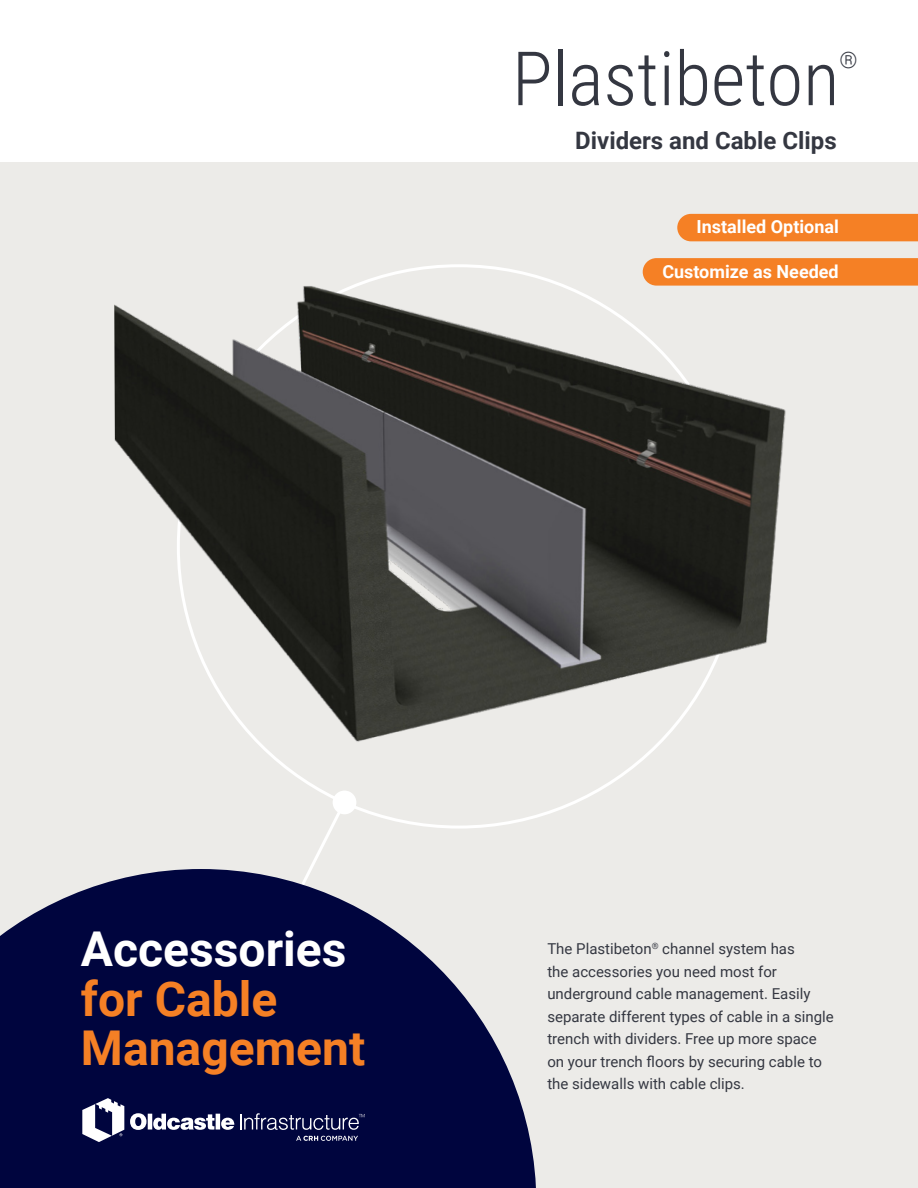
<style>
.page{position:relative;width:918px;height:1188px;background:#fff}
.page>*{position:absolute;margin:0;border:0;box-sizing:border-box;transform-origin:0 0}
.t1{font:300 75px "Roboto Condensed";color:#343741}
.t2{font:700 48px/49.5px "Roboto";color:#f58025}
.t3{font:700 48px "Roboto";color:#fff}
.t4{font:700 24px "Roboto";color:#343741}
.t5{font:300 22.8px "Roboto Condensed";color:#343741}
.t6{font:700 18px "Roboto";color:#fff}
.t7{font:15px/22.5px "Roboto";color:#343741}
</style>
<div class="page">
<div style="left:0;top:162px;width:918px;height:1026px;background:#ecebe8"></div>
<img style="left:114px;top:264px;width:672px;height:488px">
<svg style="left:0;top:869px;width:536px;height:319px;fill:#00053e"></svg>
<svg style="left:299px;top:806px;width:48px;height:82px"></svg>
<svg style="left:82px;top:1098px;width:152px;height:44px;background:#4b4e76"></svg>
<svg style="left:296px;top:1136px;width:62px;height:5px"></svg>
<svg style="left:240px;top:1113px;width:125px;height:17px;background:#393d69"></svg>
<svg style="left:643px;top:258px;width:275px;height:28px;background:#f4822a"></svg>
<div style="left:677px;top:214px;width:241px;height:27px;background:#f58025"></div>
<div style="left:333px;top:791px;width:23px;height:23px;background:#fff;border-radius:50%"></div>
<h1 class="t1" style="left:512px;top:26px;width:329px">Plastibeton</h1>
<h3 class="t5" style="left:839px;top:44px;width:20px">®</h3>
<h3 class="t4" style="left:575px;top:123px;width:263px">Dividers and Cable Clips</h3>
<p class="t6" style="left:697px;top:214px;width:144px">Installed Optional</p>
<p class="t6" style="left:662px;top:259px;width:178px">Customize as Needed</p>
<h2 class="t3" style="left:81px;top:915px;width:267px">Accessories</h2>
<h2 class="t2" style="left:81px;top:972px;width:286px">for Cable<br>Management</h2>
<p class="t7" style="left:547px;top:937px;width:288px">The Plastibeton<sup>®</sup> channel system has<br>the accessories you need most for underground cable management. Easily separate different types of cable in a single trench with dividers. Free up more space on your trench floors by securing cable to the sidewalls with cable clips.</p>
</div>
